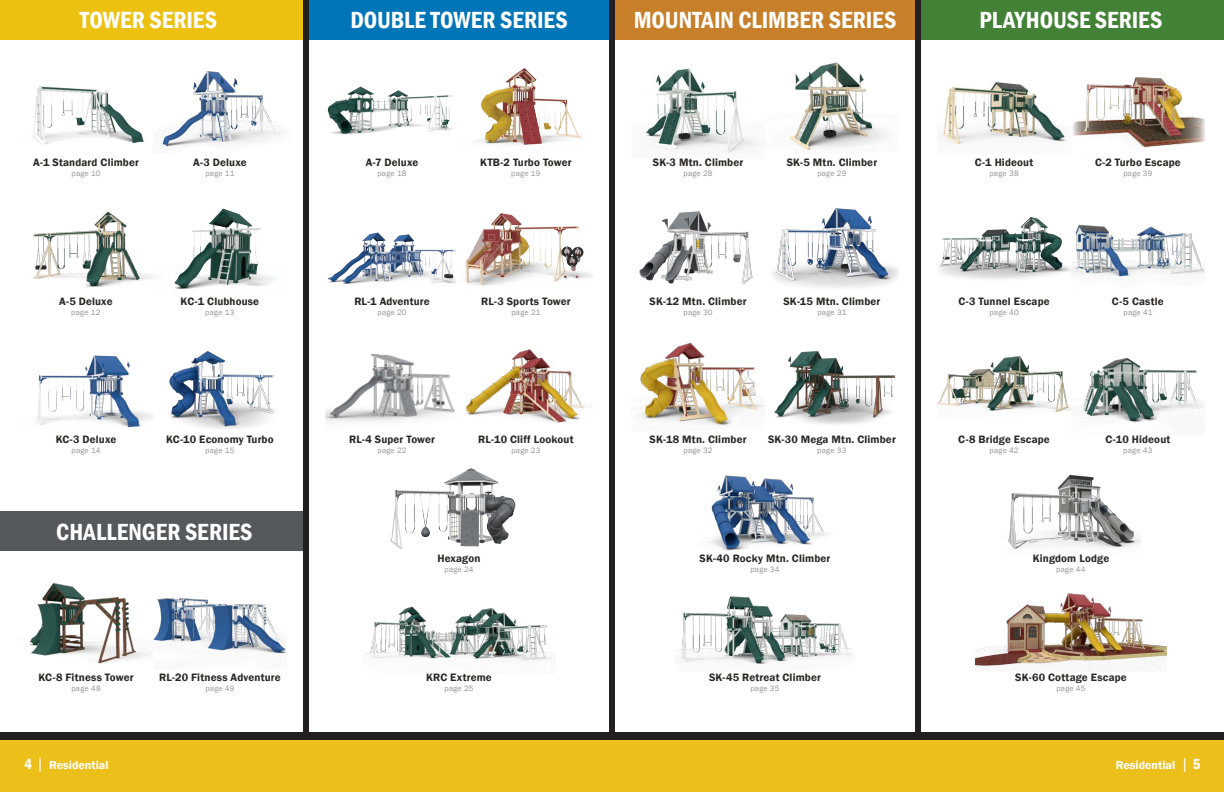
<style>
.page{position:relative;width:1224px;height:792px;background:#fff}
.page>*{position:absolute;margin:0;border:0;box-sizing:border-box;transform-origin:0 0}
._01_Header_White_no{font:600 condensed 24px "Franklin Gothic";color:#fff}
.t1{font:600 12px "Franklin Gothic";color:#fff}
.Item_Name{font:600 11px "Franklin Gothic";letter-spacing:.015em;color:#2b2824}
.Detail_Minor_Info{font:8px "Franklin Gothic";letter-spacing:.025em;color:#939598}
.s1{font-stretch:condensed;font-size:15px}
.s2{font-weight:400;font-size:16px}
</style>
<div class="page">
<div style="left:0;top:738px;width:1224px;height:54px;background:#edbf1b"></div>
<div style="left:0;top:733px;width:1224px;height:7px;background:#231f20"></div>
<div style="left:0;top:511px;width:309px;height:40px;background:#55595c"></div>
<div style="left:0;top:0;width:306px;height:40px;background:#ecc111"></div>
<div style="left:306px;top:0;width:306px;height:40px;background:#0075b7"></div>
<div style="left:303px;top:0;width:6px;height:738px;background:#231f20"></div>
<img style="left:29px;top:583px;width:258px;height:85px">
<img style="left:32px;top:86px;width:114px;height:59px">
<img style="left:174px;top:208px;width:101px;height:82px">
<img style="left:153px;top:71px;width:133px;height:79px">
<img style="left:32px;top:211px;width:128px;height:76px">
<img style="left:169px;top:351px;width:106px;height:78px">
<img style="left:36px;top:355px;width:117px;height:73px">
<img style="left:327px;top:232px;width:130px;height:52px">
<img style="left:477px;top:68px;width:106px;height:77px">
<img style="left:327px;top:86px;width:127px;height:49px">
<img style="left:465px;top:349px;width:120px;height:74px">
<img style="left:465px;top:213px;width:128px;height:73px">
<img style="left:364px;top:606px;width:191px;height:67px">
<img style="left:325px;top:354px;width:130px;height:68px">
<div style="left:612px;top:0;width:306px;height:40px;background:#c78029"></div>
<div style="left:918px;top:0;width:306px;height:40px;background:#438137"></div>
<div style="left:609px;top:0;width:6px;height:738px;background:#231f20"></div>
<div style="left:915px;top:0;width:6px;height:738px;background:#231f20"></div>
<img style="left:645px;top:62px;width:244px;height:91px">
<img style="left:639px;top:208px;width:260px;height:80px">
<img style="left:636px;top:342px;width:260px;height:88px">
<img style="left:709px;top:475px;width:122px;height:76px">
<img style="left:675px;top:596px;width:177px;height:68px">
<img style="left:937px;top:356px;width:134px;height:56px">
<img style="left:941px;top:77px;width:264px;height:72px">
<img style="left:1073px;top:358px;width:132px;height:74px">
<img style="left:975px;top:593px;width:192px;height:78px">
<img style="left:940px;top:217px;width:131px;height:62px">
<img style="left:1071px;top:224px;width:134px;height:58px">
<img style="left:1008px;top:474px;width:133px;height:75px">
<img style="left:390px;top:466px;width:126px;height:83px">
<p class="_01_Header_White_no" style="left:80px;top:4px;width:139px">TOWER SERIES</p>
<p class="_01_Header_White_no" style="left:350px;top:4px;width:219px">DOUBLE TOWER SERIES</p>
<p class="_01_Header_White_no" style="left:634px;top:4px;width:264px">MOUNTAIN CLIMBER SERIES</p>
<p class="_01_Header_White_no" style="left:980px;top:4px;width:184px">PLAYHOUSE SERIES</p>
<p class="Item_Name" style="left:33px;top:156px;width:107px">A-1 Standard Climber</p>
<p class="Detail_Minor_Info" style="left:72px;top:168px;width:31px">page 10</p>
<p class="Item_Name" style="left:193px;top:156px;width:55px">A-3 Deluxe</p>
<p class="Detail_Minor_Info" style="left:205px;top:168px;width:31px">page 11</p>
<p class="Item_Name" style="left:366px;top:156px;width:54px">A-7 Deluxe</p>
<p class="Detail_Minor_Info" style="left:377px;top:169px;width:31px">page 18</p>
<p class="Item_Name" style="left:480px;top:156px;width:93px">KTB-2 Turbo Tower</p>
<p class="Detail_Minor_Info" style="left:511px;top:168px;width:31px">page 19</p>
<p class="Item_Name" style="left:653px;top:156px;width:92px">SK-3 Mtn. Climber</p>
<p class="Detail_Minor_Info" style="left:684px;top:169px;width:31px">page 28</p>
<p class="Item_Name" style="left:787px;top:156px;width:92px">SK-5 Mtn. Climber</p>
<p class="Detail_Minor_Info" style="left:817px;top:168px;width:31px">page 29</p>
<p class="Item_Name" style="left:975px;top:156px;width:60px">C-1 Hideout</p>
<p class="Detail_Minor_Info" style="left:989px;top:168px;width:31px">page 38</p>
<p class="Item_Name" style="left:1095px;top:156px;width:87px">C-2 Turbo Escape</p>
<p class="Detail_Minor_Info" style="left:1123px;top:168px;width:31px">page 39</p>
<p class="Item_Name" style="left:59px;top:294px;width:55px">A-5 Deluxe</p>
<p class="Detail_Minor_Info" style="left:71px;top:307px;width:31px">page 12</p>
<p class="Item_Name" style="left:181px;top:294px;width:80px">KC-1 Clubhouse</p>
<p class="Detail_Minor_Info" style="left:205px;top:307px;width:31px">page 13</p>
<p class="Item_Name" style="left:354px;top:294px;width:77px">RL-1 Adventure</p>
<p class="Detail_Minor_Info" style="left:377px;top:307px;width:31px">page 20</p>
<p class="Item_Name" style="left:481px;top:294px;width:91px">RL-3 Sports Tower</p>
<p class="Detail_Minor_Info" style="left:511px;top:307px;width:31px">page 21</p>
<p class="Item_Name" style="left:650px;top:294px;width:98px">SK-12 Mtn. Climber</p>
<p class="Detail_Minor_Info" style="left:683px;top:307px;width:31px">page 30</p>
<p class="Item_Name" style="left:783px;top:294px;width:98px">SK-15 Mtn. Climber</p>
<p class="Detail_Minor_Info" style="left:817px;top:307px;width:30px">page 31</p>
<p class="Item_Name" style="left:958px;top:294px;width:93px">C-3 Tunnel Escape</p>
<p class="Detail_Minor_Info" style="left:989px;top:307px;width:31px">page 40</p>
<p class="Item_Name" style="left:1112px;top:294px;width:53px">C-5 Castle</p>
<p class="Detail_Minor_Info" style="left:1124px;top:307px;width:30px">page 41</p>
<p class="Item_Name" style="left:56px;top:433px;width:62px">KC-3 Deluxe</p>
<p class="Detail_Minor_Info" style="left:72px;top:446px;width:31px">page 14</p>
<p class="Item_Name" style="left:166px;top:433px;width:109px">KC-10 Economy Turbo</p>
<p class="Detail_Minor_Info" style="left:205px;top:446px;width:31px">page 15</p>
<p class="Item_Name" style="left:349px;top:433px;width:88px">RL-4 Super Tower</p>
<p class="Detail_Minor_Info" style="left:377px;top:446px;width:31px">page 22</p>
<p class="Item_Name" style="left:478px;top:433px;width:97px">RL-10 Cliff Lookout</p>
<p class="Detail_Minor_Info" style="left:511px;top:446px;width:31px">page 23</p>
<p class="Item_Name" style="left:650px;top:433px;width:98px">SK-18 Mtn. Climber</p>
<p class="Detail_Minor_Info" style="left:684px;top:446px;width:31px">page 32</p>
<p class="Item_Name" style="left:768px;top:433px;width:129px">SK-30 Mega Mtn. Climber</p>
<p class="Detail_Minor_Info" style="left:817px;top:446px;width:31px">page 33</p>
<p class="Item_Name" style="left:958px;top:433px;width:93px">C-8 Bridge Escape</p>
<p class="Detail_Minor_Info" style="left:990px;top:446px;width:31px">page 42</p>
<p class="Item_Name" style="left:1105px;top:433px;width:66px">C-10 Hideout</p>
<p class="Detail_Minor_Info" style="left:1123px;top:446px;width:31px">page 43</p>
<p class="_01_Header_White_no" style="left:56px;top:516px;width:198px">CHALLENGER SERIES</p>
<p class="Item_Name" style="left:438px;top:552px;width:44px">Hexagon</p>
<p class="Detail_Minor_Info" style="left:445px;top:564px;width:30px">page 24</p>
<p class="Item_Name" style="left:700px;top:552px;width:132px">SK-40 Rocky Mtn. Climber</p>
<p class="Detail_Minor_Info" style="left:750px;top:564px;width:31px">page 34</p>
<p class="Item_Name" style="left:1033px;top:552px;width:78px">Kingdom Lodge</p>
<p class="Detail_Minor_Info" style="left:1056px;top:564px;width:31px">page 44</p>
<p class="Item_Name" style="left:39px;top:670px;width:97px">KC-8 Fitness Tower</p>
<p class="Detail_Minor_Info" style="left:71px;top:683px;width:31px">page 48</p>
<p class="Item_Name" style="left:159px;top:670px;width:123px">RL-20 Fitness Adventure</p>
<p class="Detail_Minor_Info" style="left:205px;top:683px;width:31px">page 49</p>
<p class="Item_Name" style="left:426px;top:670px;width:67px">KRC Extreme</p>
<p class="Detail_Minor_Info" style="left:444px;top:683px;width:31px">page 25</p>
<p class="Item_Name" style="left:709px;top:670px;width:113px">SK-45 Retreat Climber</p>
<p class="Detail_Minor_Info" style="left:750px;top:683px;width:31px">page 35</p>
<p class="Item_Name" style="left:1015px;top:670px;width:113px">SK-60 Cottage Escape</p>
<p class="Detail_Minor_Info" style="left:1056px;top:683px;width:31px">page 45</p>
<p class="t1" style="left:24px;top:758px;width:86px"><span class="s1">4</span> <span class="s2">|</span> Residential</p>
<p class="t1" style="left:1116px;top:758px;width:86px">Residential <span class="s2">|</span> <span class="s1">5</span></p>
</div>
